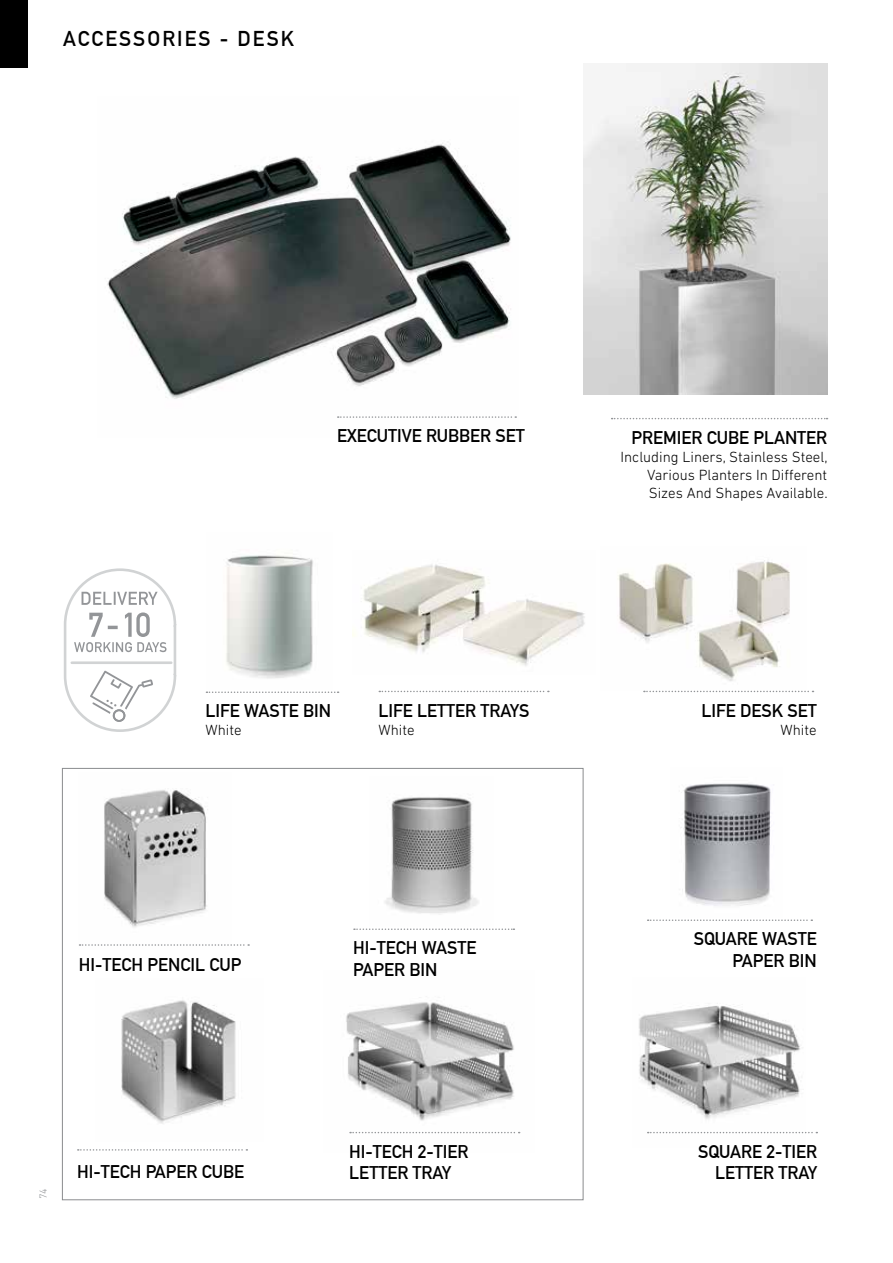
<style>
.page{position:relative;width:893px;height:1263px;background:#fff}
.page>*{position:absolute;margin:0;border:0;box-sizing:border-box;transform-origin:0 0}
.t1{font:700 21px "DIN Alternate";letter-spacing:.1em;color:#000}
.t2{font:700 18px/21.6px "DIN Alternate";color:#000}
.t3{font:300 15px/18px "DIN Next LT Pro";color:#000;text-align:justify}
.t4{font:300 10.5px "DIN Next LT Pro";color:#939598}
</style>
<div class="page">
<div style="left:0;top:0;width:28px;height:68px;background:#000"></div>
<hr style="left:892px;top:0;width:1px;height:68px;background:#000">
<img style="left:346px;top:1002px;width:175px;height:132px">
<img style="left:639px;top:1006px;width:167px;height:128px">
<img style="left:583px;top:64px;width:244px;height:330px">
<img style="left:107px;top:143px;width:410px;height:275px">
<img style="left:352px;top:564px;width:233px;height:102px">
<img style="left:618px;top:560px;width:188px;height:131px">
<img style="left:681px;top:783px;width:90px;height:123px">
<img style="left:226px;top:555px;width:87px;height:124px">
<img style="left:385px;top:797px;width:94px;height:117px">
<img style="left:79px;top:790px;width:129px;height:156px">
<svg style="left:338px;top:416px;width:178px;height:2px"></svg>
<svg style="left:612px;top:418px;width:215px;height:1px"></svg>
<svg style="left:206px;top:691px;width:133px;height:2px"></svg>
<svg style="left:350px;top:1132px;width:170px;height:1px"></svg>
<svg style="left:648px;top:1132px;width:169px;height:1px"></svg>
<svg style="left:80px;top:944px;width:169px;height:2px"></svg>
<svg style="left:379px;top:691px;width:170px;height:1px"></svg>
<svg style="left:354px;top:928px;width:160px;height:2px"></svg>
<svg style="left:644px;top:691px;width:169px;height:1px"></svg>
<svg style="left:648px;top:919px;width:164px;height:2px"></svg>
<img style="left:121px;top:1000px;width:115px;height:124px">
<svg style="left:78px;top:1149px;width:169px;height:1px"></svg>
<svg style="left:64px;top:568px;width:113px;height:164px"></svg>
<p class="t1" style="left:63px;top:22px;width:232px">ACCESSORIES - DESK</p>
<p class="t2" style="left:337px;top:424px;width:189px">EXECUTIVE RUBBER SET</p>
<p class="t2" style="left:631px;top:425px;width:197px">PREMIER CUBE PLANTER</p>
<p class="t3" style="left:647px;top:448px;width:182px;text-indent:-27px">Including Liners, Stainless Steel, Various Planters In Different Sizes And Shapes Available.</p>
<p class="t2" style="left:206px;top:699px;width:127px">LIFE WASTE BIN</p>
<p class="t3" style="left:206px;top:721px;width:38px">White</p>
<p class="t2" style="left:378px;top:698px;width:152px">LIFE LETTER TRAYS</p>
<p class="t3" style="left:378px;top:720px;width:38px">White</p>
<p class="t2" style="left:701px;top:698px;width:117px">LIFE DESK SET</p>
<p class="t3" style="left:780px;top:720px;width:38px">White</p>
<p class="t2" style="left:79px;top:953px;width:164px">HI-TECH PENCIL CUP</p>
<p class="t4" style="left:37px;top:1199px;width:13px;rotate:-90deg">74</p>
<p class="t2" style="left:77px;top:1159px;width:169px">HI-TECH PAPER CUBE</p>
<p class="t2" style="left:353px;top:936px;width:125px">HI-TECH WASTE<br>PAPER BIN</p>
<p class="t2" style="left:694px;top:927px;width:125px;text-align:right">SQUARE WASTE<br>PAPER BIN</p>
<p class="t2" style="left:349px;top:1139px;width:121px">HI-TECH 2-TIER<br>LETTER TRAY</p>
<p class="t2" style="left:698px;top:1139px;width:120px;text-align:right">SQUARE 2-TIER<br>LETTER TRAY</p>
</div>
